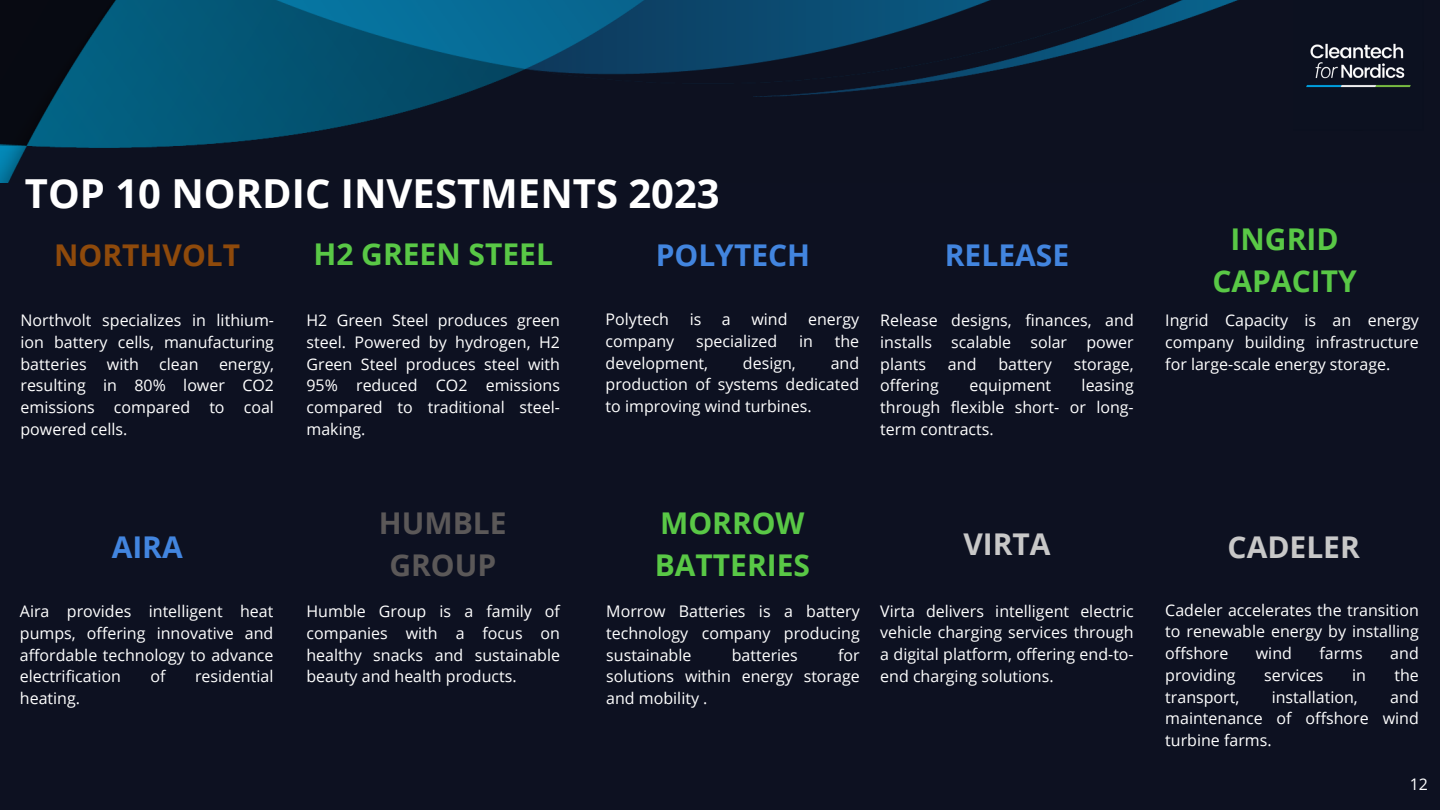
<style>
.page{position:relative;width:1440px;height:810px;background:#0d1121}
.page>*{position:absolute;margin:0;border:0;box-sizing:border-box;transform-origin:0 0}
.t1{font:700 40px "Open Sans";color:#fff}
.t2{font:700 30px/42px "Open Sans";color:#59c846}
.t3{font:700 30px "Open Sans";color:#4285df}
.t4{font:700 30px "Open Sans";color:#c8c8c8}
.t5{font:700 30px/42px "Open Sans";color:#5b5858;text-align:center}
.t6{font:700 30px "Open Sans";color:#8f4a0b}
.t7{font:16px/21.8px "Open Sans";color:#fff;text-align:justify}
</style>
<div class="page">
<img style="left:0;top:0;width:1238px;height:183px">
<img style="left:1306px;top:43px;width:105px;height:45px">
<p class="t1" style="left:25px;top:165px;width:696px">TOP 10 NORDIC INVESTMENTS 2023</p>
<h2 class="t6" style="left:54px;top:234px;width:187px">NORTHVOLT</h2>
<h1 class="t2" style="left:313px;top:233px;width:241px">H2 GREEN STEEL</h1>
<p class="t3" style="left:656px;top:234px;width:156px">POLYTECH</p>
<h2 class="t7" style="left:20px;top:309px;width:255px">Northvolt specializes in lithium&shy;ion battery cells, manufacturing batteries</h2>
<h2 class="t7" style="left:107px;top:352px;width:33px">with</h2>
<h2 class="t7" style="left:159px;top:352px;width:41px">clean</h2>
<h2 class="t7" style="left:20px;top:352px;width:255px;text-indent:199px">energy, resulting in 80% lower CO2 emissions compared to coal powered cells.</h2>
<h2 class="t7" style="left:307px;top:309px;width:255px">H2 Green Steel produces green steel. Powered by hydrogen, H2<br>Green Steel produces steel with 95% reduced CO2 emissions compared to traditional steel&shy;making.</h2>
<h2 class="t7" style="left:606px;top:308px;width:65px">Polytech</h2>
<h2 class="t7" style="left:690px;top:308px;width:13px">is</h2>
<h2 class="t7" style="left:722px;top:308px;width:10px">a</h2>
<h2 class="t7" style="left:751px;top:308px;width:38px">wind</h2>
<h2 class="t7" style="left:808px;top:308px;width:53px">energy</h2>
<h2 class="t7" style="left:606px;top:330px;width:70px">company</h2>
<h2 class="t7" style="left:696px;top:330px;width:83px">specialized</h2>
<h2 class="t7" style="left:799px;top:330px;width:15px">in</h2>
<h2 class="t7" style="left:835px;top:330px;width:26px">the</h2>
<h2 class="t7" style="left:606px;top:352px;width:104px">development,</h2>
<h2 class="t7" style="left:743px;top:352px;width:54px">design,</h2>
<h2 class="t7" style="left:606px;top:352px;width:255px;text-indent:225px">and production of systems dedicated to improving wind turbines.</h2>
<p class="t3" style="left:945px;top:234px;width:126px">RELEASE</p>
<p class="t7" style="left:880px;top:309px;width:255px">Release designs, finances, and installs scalable solar power plants</p>
<p class="t7" style="left:948px;top:352px;width:30px">and</p>
<p class="t7" style="left:998px;top:352px;width:55px">battery</p>
<p class="t7" style="left:1074px;top:352px;width:62px">storage,</p>
<p class="t7" style="left:880px;top:374px;width:60px">offering</p>
<p class="t7" style="left:969px;top:374px;width:83px">equipment</p>
<p class="t7" style="left:880px;top:374px;width:255px;text-indent:201px">leasing through flexible short- or long&shy;term contracts.</p>
<p class="t3" style="left:112px;top:526px;width:73px">AIRA</p>
<p class="t7" style="left:20px;top:600px;width:255px">Aira provides intelligent heat pumps, offering innovative and affordable technology to advance electrification</p>
<p class="t7" style="left:150px;top:665px;width:17px">of</p>
<p class="t7" style="left:195px;top:665px;width:80px">residential</p>
<p class="t7" style="left:20px;top:687px;width:62px">heating.</p>
<p class="t5" style="left:379px;top:501px;width:129px">HUMBLE<br>GROUP</p>
<h2 class="t7" style="left:307px;top:600px;width:255px">Humble Group is a family of companies with a focus on healthy snacks and sustainable beauty and health products.</h2>
<h2 class="t2" style="left:655px;top:501px;width:157px">MORROW<br>BATTERIES</h2>
<h2 class="t7" style="left:606px;top:600px;width:255px">Morrow Batteries is a battery technology company producing sustainable</h2>
<h2 class="t7" style="left:606px;top:644px;width:255px;text-indent:232px">for solutions within energy storage and mobility .</h2>
<h2 class="t7" style="left:732px;top:644px;width:68px">batteries</h2>
<p class="t4" style="left:963px;top:523px;width:89px">VIRTA</p>
<h2 class="t7" style="left:880px;top:599px;width:255px">Virta delivers intelligent electric vehicle charging services through a digital platform, offering end-to&shy;end charging solutions.</h2>
<h2 class="t2" style="left:1212px;top:217px;width:146px;text-align:center">INGRID<br>CAPACITY</h2>
<p class="t7" style="left:1165px;top:309px;width:255px">Ingrid Capacity is an energy company building infrastructure for large-scale energy storage.</p>
<p class="t4" style="left:1228px;top:526px;width:134px">CADELER</p>
<h2 class="t7" style="left:1165px;top:599px;width:255px">Cadeler accelerates the transition to renewable energy by installing offshore</h2>
<h2 class="t7" style="left:1256px;top:642px;width:38px">wind</h2>
<h2 class="t7" style="left:1319px;top:642px;width:45px">farms</h2>
<h2 class="t7" style="left:1390px;top:642px;width:30px">and</h2>
<h2 class="t7" style="left:1165px;top:664px;width:72px">providing</h2>
<h2 class="t7" style="left:1264px;top:664px;width:61px">services</h2>
<h2 class="t7" style="left:1352px;top:664px;width:15px">in</h2>
<h2 class="t7" style="left:1394px;top:664px;width:26px">the</h2>
<h2 class="t7" style="left:1165px;top:686px;width:76px">transport,</h2>
<h2 class="t7" style="left:1272px;top:686px;width:88px">installation,</h2>
<h2 class="t7" style="left:1165px;top:686px;width:255px;text-indent:225px">and maintenance of offshore wind turbine farms.</h2>
<p class="t7" style="left:1410px;top:773px;width:20px">12</p>
</div>
